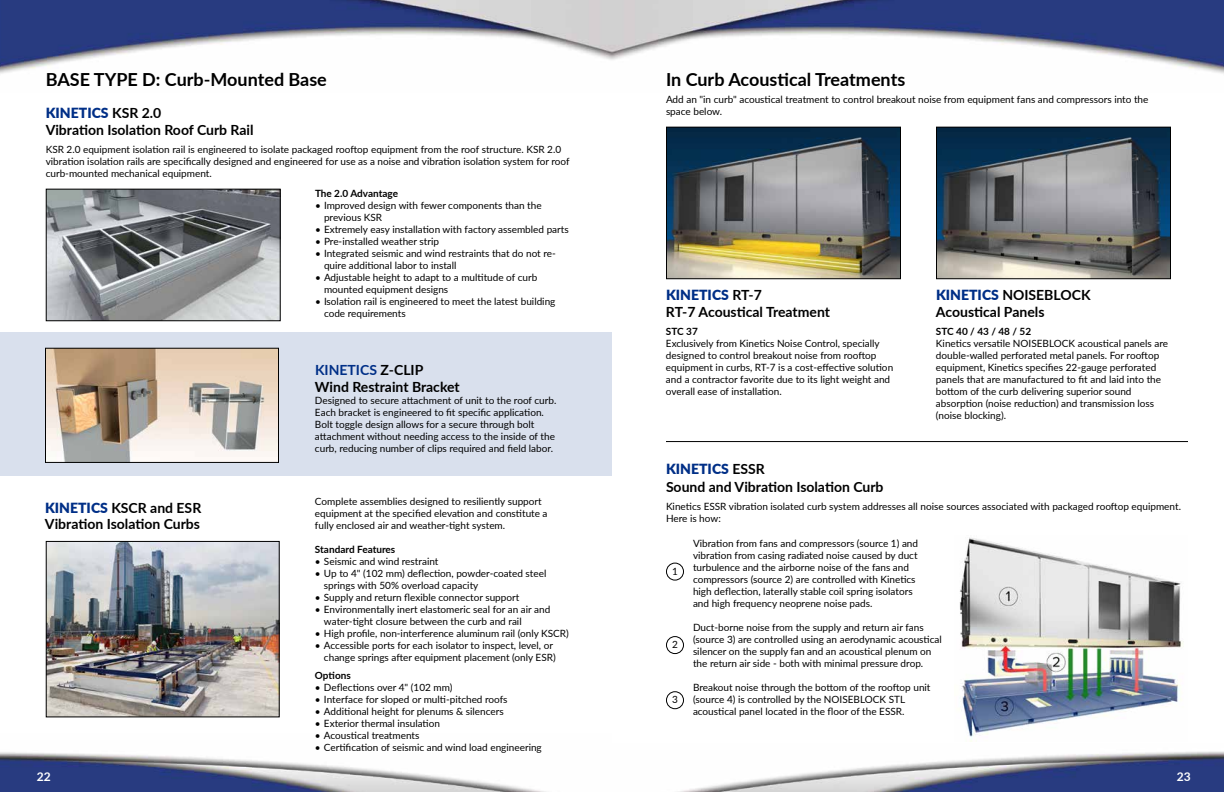
<style>
.page{position:relative;width:1224px;height:792px;background:#fff}
.page>*{position:absolute;margin:0;border:0;box-sizing:border-box;transform-origin:0 0}
.t1{font:700 18px "Lato";color:#000}
.t2{font:700 14px/16.8px "Lato";color:#000}
.t3{font:700 12px "Lato";color:#fff}
.t4{font:10px/12px "Lato";color:#000}
.t5{font:700 10px "Lato";color:#000}
.s1{font-weight:900;color:#002f87}
.s2{color:#002f87}
</style>
<div class="page">
<img style="left:0;top:752px;width:546px;height:40px">
<img style="left:679px;top:751px;width:545px;height:41px">
<img style="left:0;top:0;width:1224px;height:74px">
<img style="left:668px;top:129px;width:231px;height:148px">
<div style="left:666px;top:127px;width:235px;height:152px;border:1px solid #000"></div>
<img style="left:938px;top:129px;width:231px;height:148px">
<div style="left:936px;top:127px;width:235px;height:152px;border:1px solid #000"></div>
<img style="left:959px;top:537px;width:225px;height:205px">
<hr style="left:666px;top:441px;width:522px;height:1px;background:#000">
<div style="left:666px;top:563px;width:18px;height:18px;border:1px solid #000;border-radius:50%"></div>
<div style="left:666px;top:636px;width:18px;height:18px;border:1px solid #000;border-radius:50%"></div>
<div style="left:666px;top:691px;width:18px;height:18px;border:1px solid #000;border-radius:50%"></div>
<img style="left:48px;top:543px;width:230px;height:172px">
<div style="left:46px;top:541px;width:234px;height:176px;border:1px solid #000"></div>
<img style="left:48px;top:191px;width:231px;height:128px">
<div style="left:46px;top:189px;width:235px;height:132px;border:1px solid #000"></div>
<div style="left:0;top:332px;width:612px;height:144px;background:#d9e0ed"></div>
<img style="left:47px;top:350px;width:230px;height:111px">
<div style="left:45px;top:348px;width:234px;height:115px;border:1px solid #000"></div>
<h1 class="t1" style="left:46px;top:67px;width:283px">BASE TYPE D: Curb-Mounted Base</h1>
<h2 class="t2" style="left:46px;top:104px;width:209px"><span class="s1">KINETICS</span> KSR 2.0<br>Vibration Isolation Roof Curb Rail</h2>
<p class="t4" style="left:46px;top:143px;width:525px">KSR 2.0 equipment isolation rail is engineered to isolate packaged rooftop equipment from the roof structure. KSR 2.0 vibration isolation rails are specifically designed and engineered for use as a noise and vibration isolation system for roof curb-mounted mechanical equipment.</p>
<p class="t5" style="left:315px;top:186px;width:85px">The 2.0 Advantage</p>
<p class="t4" style="left:324px;top:200px;width:219px;text-indent:-9px">• Improved design with fewer components than the previous KSR</p>
<p class="t4" style="left:315px;top:224px;width:255px">• Extremely easy installation with factory assembled parts</p>
<p class="t4" style="left:315px;top:236px;width:126px">• Pre-installed weather strip</p>
<p class="t4" style="left:324px;top:248px;width:233px;text-indent:-9px">• Integrated seismic and wind restraints that do not re&shy;quire additional labor to install</p>
<p class="t4" style="left:324px;top:272px;width:215px;text-indent:-9px">• Adjustable height to adapt to a multitude of curb mounted equipment designs</p>
<p class="t4" style="left:324px;top:296px;width:233px;text-indent:-9px">• Isolation rail is engineered to meet the latest building code requirements</p>
<h2 class="t2" style="left:45px;top:498px;width:158px"><span class="s1">KINETICS</span> KSCR and ESR<br>Vibration Isolation Curbs</h2>
<h2 class="t2" style="left:315px;top:361px;width:146px"><span class="s2">KINETICS</span> Z-CLIP<br>Wind Restraint Bracket</h2>
<p class="t4" style="left:315px;top:394px;width:243px">Designed to secure attachment of unit to the roof curb.<br>Each bracket is engineered to fit specific application.<br>Bolt toggle design allows for a secure through bolt attachment without needing access to the inside of the curb, reducing number of clips required and field labor.</p>
<p class="t4" style="left:315px;top:495px;width:234px">Complete assemblies designed to resiliently support equipment at the specified elevation and constitute a fully enclosed air and weather-tight system.</p>
<p class="t5" style="left:315px;top:542px;width:82px">Standard Features</p>
<p class="t4" style="left:315px;top:557px;width:125px">• Seismic and wind restraint</p>
<p class="t4" style="left:324px;top:569px;width:224px;text-indent:-9px">• Up to 4" (102 mm) deflection, powder-coated steel springs with 50% overload capacity</p>
<p class="t4" style="left:315px;top:593px;width:206px">• Supply and return flexible connector support</p>
<p class="t4" style="left:324px;top:605px;width:228px;text-indent:-9px">• Environmentally inert elastomeric seal for an air and water-tight closure between the curb and rail</p>
<p class="t4" style="left:315px;top:629px;width:255px">• High profile, non-interference aluminum rail (only KSCR)</p>
<p class="t4" style="left:315px;top:641px;width:242px;text-align:right">• Accessible ports for each isolator to inspect, level, or change springs after equipment placement (only ESR)</p>
<p class="t5" style="left:315px;top:668px;width:37px">Options</p>
<p class="t4" style="left:315px;top:683px;width:139px">• Deflections over 4" (102 mm)</p>
<p class="t4" style="left:315px;top:695px;width:194px">• Interface for sloped or multi-pitched roofs</p>
<p class="t4" style="left:315px;top:707px;width:190px">• Additional height for plenums &amp; silencers</p>
<p class="t4" style="left:315px;top:719px;width:127px">• Exterior thermal insulation</p>
<p class="t4" style="left:315px;top:731px;width:106px">• Acoustical treatments</p>
<p class="t4" style="left:315px;top:743px;width:228px">• Certification of seismic and wind load engineering</p>
<h1 class="t1" style="left:666px;top:67px;width:241px">In Curb Acoustical Treatments</h1>
<p class="t4" style="left:666px;top:93px;width:484px">Add an "in curb" acoustical treatment to control breakout noise from equipment fans and compressors into the space below.</p>
<h2 class="t2" style="left:666px;top:286px;width:166px"><span class="s1">KINETICS</span> RT-7<br>RT-7 Acoustical Treatment</h2>
<p class="t5" style="left:666px;top:324px;width:33px">STC 37</p>
<p class="t4" style="left:666px;top:337px;width:229px">Exclusively from Kinetics Noise Control, specially designed to control breakout noise from rooftop equipment in curbs, RT-7 is a cost-effective solution and a contractor favorite due to its light weight and overall ease of installation.</p>
<h2 class="t2" style="left:936px;top:286px;width:156px"><span class="s1">KINETICS</span> NOISEBLOCK<br>Acoustical Panels</h2>
<p class="t5" style="left:936px;top:324px;width:97px">STC 40 / 43 / 48 / 52</p>
<p class="t4" style="left:936px;top:337px;width:234px">Kinetics versatile NOISEBLOCK acoustical panels are double-walled perforated metal panels. For rooftop equipment, Kinetics specifies 22-gauge perforated panels that are manufactured to fit and laid into the bottom of the curb delivering superior sound absorption (noise reduction) and transmission loss (noise blocking).</p>
<h2 class="t2" style="left:666px;top:461px;width:219px;line-height:18px"><span class="s1">KINETICS</span> ESSR<br>Sound and Vibration Isolation Curb</h2>
<p class="t4" style="left:666px;top:500px;width:517px">Kinetics ESSR vibration isolated curb system addresses all noise sources associated with packaged rooftop equipment.<br>Here is how:</p>
<p class="t4" style="left:693px;top:537px;width:227px">Vibration from fans and compressors (source 1) and vibration from casing radiated noise caused by duct turbulence and the airborne noise of the fans and compressors (source 2) are controlled with Kinetics high deflection, laterally stable coil spring isolators and high frequency neoprene noise pads.</p>
<p class="t4" style="left:693px;top:621px;width:250px">Duct-borne noise from the supply and return air fans (source 3) are controlled using an aerodynamic acoustical silencer on the supply fan and an acoustical plenum on the return air side - both with minimal pressure drop.</p>
<p class="t4" style="left:693px;top:681px;width:239px">Breakout noise through the bottom of the rooftop unit (source 4) is controlled by the NOISEBLOCK STL acoustical panel located in the floor of the ESSR.</p>
<p class="t4" style="left:672px;top:565px;width:7px">1</p>
<p class="t4" style="left:672px;top:638px;width:7px">2</p>
<p class="t4" style="left:672px;top:693px;width:7px">3</p>
<p class="t3" style="left:37px;top:767px;width:15px">22</p>
<p class="t3" style="left:1177px;top:767px;width:15px">23</p>
</div>
